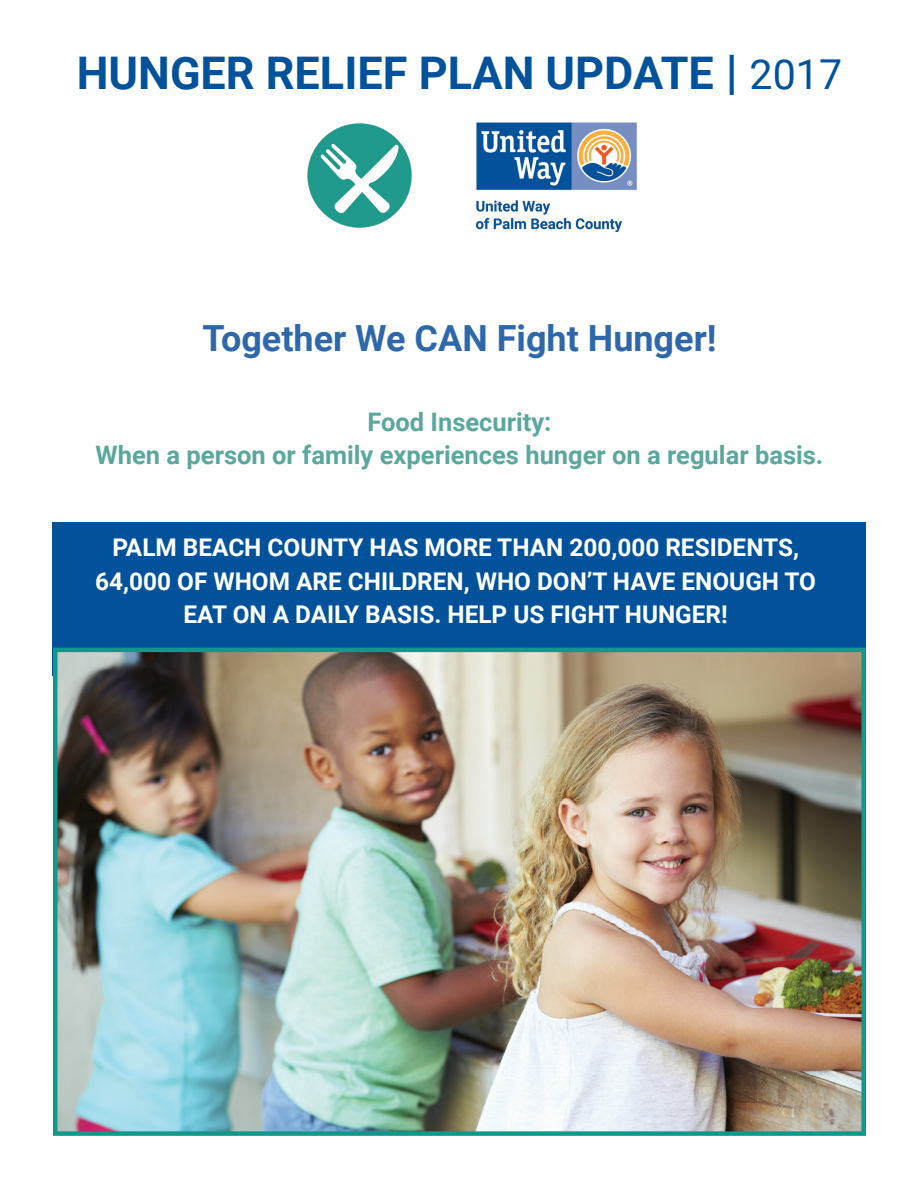
<style>
.page{position:relative;width:918px;height:1188px;background:#fff}
.page>*{position:absolute;margin:0;border:0;box-sizing:border-box;transform-origin:0 0}
.t1{font:700 45px "Roboto";color:#01529a}
.t2{font:700 36px "Roboto";color:#2e68aa}
.t3{font:700 25.5px "Roboto";color:#5ca79d}
.t4{font:700 24.3px/33.5px "Roboto";color:#fff;text-align:center}
.s1{font-size:47.55px}
.s2{font-weight:400;font-size:41.25px}
</style>
<div class="page">
<img style="left:307px;top:123px;width:105px;height:105px">
<div style="left:53px;top:522px;width:813px;height:153px;background:#01529a"></div>
<img style="left:58px;top:653px;width:803px;height:478px">
<div style="left:53px;top:648px;width:813px;height:488px;border:4px solid #12978b"></div>
<img style="left:476px;top:122px;width:161px;height:110px">
<p class="t1" style="left:77px;top:42px;width:767px">HUNGER RELIEF PLAN UPDATE <span class="s1">|</span> <span class="s2">2017</span></p>
<p class="t2" style="left:202px;top:313px;width:516px">Together We CAN Fight Hunger!</p>
<p class="t3" style="left:367px;top:404px;width:186px">Food Insecurity:</p>
<p class="t3" style="left:96px;top:437px;width:729px">When a person or family experiences hunger on a regular basis.</p>
<p class="t4" style="left:95px;top:530px;width:722px">PALM BEACH COUNTY HAS MORE THAN 200,000 RESIDENTS,<br>64,000 OF WHOM ARE CHILDREN, WHO DON’T HAVE ENOUGH TO<br>EAT ON A DAILY BASIS. HELP US FIGHT HUNGER!</p>
</div>
